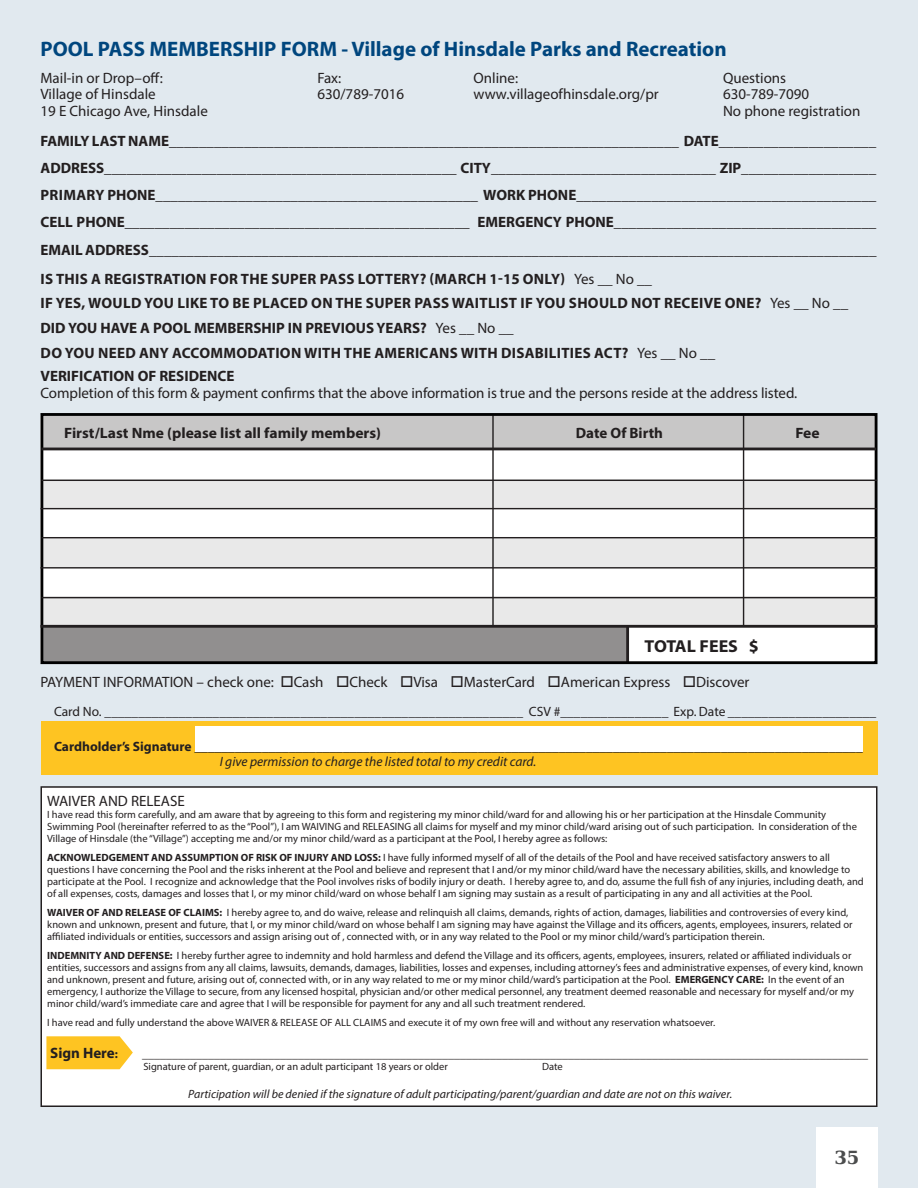
<style>
.page{position:relative;width:918px;height:1188px;background:#e1e9ef}
.page>*{position:absolute;margin:0;border:0;box-sizing:border-box;transform-origin:0 0}
.t1{font:700 21px "Myriad Pro";color:#00467e}
.t2{font:700 18px "DejaVu Serif";color:#4b4c4d}
.t3{font:700 17.4px "Myriad Pro";color:#231f20;scale:1.04 1}
.Body_Text{font:700 15px "Myriad Pro";color:#231f20}
.Body_Text-2{font:15px "Myriad Pro";color:#231f20}
.Body_Text-3{font:700 15px "Myriad Pro";letter-spacing:.02em;color:#231f20}
.Body_Text-4{font:700 15px "Myriad Pro";color:#231f20;scale:1.04 1}
.Body_Text-5{font:13.5px "Myriad Pro";color:#231f20}
.Body_Text-6{font:italic 13.5px "Myriad Pro";color:#231f20}
.Body_Text-7{font:12px "Myriad Pro";color:#231f20}
.Body_Text-8{font:italic 12px "Myriad Pro";color:#231f20}
.Body_Text-9{font:10.5px/12px "Myriad Pro";color:#231f20}
.s1{font-weight:400}
.s2{font-weight:700}
.s3{font-size:12px}
</style>
<div class="page">
<div style="left:816px;top:1127px;width:62px;height:61px;background:#fff"></div>
<div style="left:41px;top:721px;width:837px;height:54px;background:#fec422"></div>
<div style="left:195px;top:727px;width:668px;height:25px;background:#fff"></div>
<div style="left:41px;top:787px;width:836px;height:319px;background:#fff"></div>
<div style="left:40px;top:786px;width:838px;height:321px;border:2px solid #231f20"></div>
<div style="left:40px;top:415px;width:836px;height:247px;background:#fff"></div>
<div style="left:41px;top:415px;width:834px;height:33px;background:#c8c7c7"></div>
<div style="left:41px;top:626px;width:587px;height:36px;background:#918f8f"></div>
<hr style="left:626px;top:626px;width:3px;height:36px;background:#231f20">
<hr style="left:743px;top:415px;width:1px;height:211px;background:#231f20">
<hr style="left:492px;top:415px;width:2px;height:211px;background:#231f20">
<div style="left:40px;top:413px;width:837px;height:251px;border:3px solid #000"></div>
<div style="left:41px;top:479px;width:836px;height:30px;background:#e9e9e9"></div>
<div style="left:41px;top:538px;width:836px;height:30px;background:#e9e9e9"></div>
<svg style="left:41px;top:596px;width:836px;height:29px;background:#e3e3e3"></svg>
<hr style="left:40px;top:508px;width:837px;height:1px;background:#231f20">
<hr style="left:40px;top:567px;width:837px;height:2px;background:#231f20">
<hr style="left:42px;top:537px;width:835px;height:1px;background:#231f20">
<hr style="left:42px;top:597px;width:835px;height:1px;background:#231f20">
<hr style="left:42px;top:480px;width:835px;height:1px;background:#231f20">
<hr style="left:41px;top:448px;width:835px;height:2px;background:#231f20">
<hr style="left:40px;top:625px;width:838px;height:3px;background:#231f20">
<svg style="left:46px;top:1036px;width:87px;height:33px;background:#fec936"></svg>
<p class="t1" style="left:40px;top:35px;width:688px">POOL PASS MEMBERSHIP FORM - Village of Hinsdale Parks and Recreation</p>
<p class="Body_Text-2" style="left:40px;top:68px;width:124px">Mail-in or Drop–off:</p>
<p class="Body_Text-2" style="left:40px;top:85px;width:117px">Village of Hinsdale</p>
<p class="Body_Text-2" style="left:40px;top:101px;width:169px">19 E Chicago Ave, Hinsdale</p>
<p class="Body_Text-2" style="left:317px;top:68px;width:25px">Fax:</p>
<p class="Body_Text-2" style="left:317px;top:85px;width:88px">630/789-7016</p>
<p class="Body_Text-2" style="left:473px;top:68px;width:46px">Online:</p>
<p class="Body_Text-2" style="left:473px;top:85px;width:187px">www.villageofhinsdale.org/pr</p>
<p class="Body_Text-2" style="left:723px;top:68px;width:65px">Questions</p>
<p class="Body_Text-2" style="left:723px;top:85px;width:88px">630-789-7090</p>
<p class="Body_Text-2" style="left:723px;top:101px;width:139px">No phone registration</p>
<p class="Body_Text" style="left:40px;top:131px;width:837px">FAMILY LAST NAME____________________________________________________________________ DATE_____________________</p>
<p class="Body_Text" style="left:40px;top:158px;width:837px">ADDRESS_______________________________________________ CITY______________________________ ZIP__________________</p>
<p class="Body_Text" style="left:41px;top:185px;width:837px">PRIMARY PHONE___________________________________________ WORK PHONE________________________________________</p>
<p class="Body_Text" style="left:40px;top:213px;width:837px">CELL PHONE______________________________________________ EMERGENCY PHONE___________________________________</p>
<p class="Body_Text" style="left:40px;top:240px;width:838px">EMAIL ADDRESS_________________________________________________________________________________________________</p>
<p class="Body_Text-3" style="left:41px;top:269px;width:613px">IS THIS A REGISTRATION FOR THE SUPER PASS LOTTERY? (MARCH 1-15 ONLY) <span class="s1">Yes __ No __</span></p>
<p class="Body_Text-3" style="left:41px;top:294px;width:809px">IF YES, WOULD YOU LIKE TO BE PLACED ON THE SUPER PASS WAITLIST IF YOU SHOULD NOT RECEIVE ONE? <span class="s1">Yes __ No __</span></p>
<p class="Body_Text" style="left:40px;top:318px;width:475px">DID YOU HAVE A POOL MEMBERSHIP IN PREVIOUS YEARS? <span class="s1">Yes __ No __</span></p>
<p class="Body_Text-3" style="left:41px;top:343px;width:676px">DO YOU NEED ANY ACCOMMODATION WITH THE AMERICANS WITH DISABILITIES ACT? <span class="s1">Yes __ No __</span></p>
<p class="Body_Text" style="left:40px;top:366px;width:195px">VERIFICATION OF RESIDENCE</p>
<p class="Body_Text-2" style="left:40px;top:383px;width:758px">Completion of this form &amp; payment confirms that the above information is true and the persons reside at the address listed.</p>
<p class="Body_Text-4" style="left:64px;top:423px;width:306px">First/Last Nme (please list all family members)</p>
<p class="Body_Text" style="left:576px;top:423px;width:89px">Date Of Birth</p>
<p class="Body_Text-4" style="left:795px;top:423px;width:25px">Fee</p>
<p class="t3" style="left:645px;top:635px;width:111px">TOTAL FEES $</p>
<p class="Body_Text-2" style="left:40px;top:673px;width:711px">PAYMENT INFORMATION – check one: □Cash □Check □Visa □MasterCard □American Express □Discover</p>
<p class="Body_Text-5" style="left:54px;top:703px;width:824px">Card No. ______________________________________________________________ CSV #________________ Exp. Date ______________________</p>
<p class="Body_Text-5" style="left:54px;top:738px;width:810px"><span class="s2">Cardholder’s Signature</span> ___________________________________________________________________________________________________</p>
<p class="Body_Text-6" style="left:220px;top:753px;width:318px">I give permission to charge the listed total to my credit card.</p>
<p class="Body_Text-2" style="left:47px;top:792px;width:139px">WAIVER AND RELEASE</p>
<p class="Body_Text-9" style="left:47px;top:809px;width:811px">I have read this form carefully, and am aware that by agreeing to this form and registering my minor child/ward for and allowing his or her participation at the Hinsdale Community<br>Swimming Pool (hereinafter referred to as the “Pool”), I am WAIVING and RELEASING all claims for myself and my minor child/ward arising out of such participation. In consideration of the<br>Village of Hinsdale (the “Village”) accepting me and/or my minor child/ward as a participant at the Pool, I hereby agree as follows:</p>
<p class="Body_Text-9" style="left:47px;top:852px;width:818px"><span class="s2">ACKNOWLEDGEMENT AND ASSUMPTION OF RISK OF INJURY AND LOSS:</span> I have fully informed myself of all of the details of the Pool and have received satisfactory answers to all questions I have concerning the Pool and the risks inherent at the Pool and believe and represent that I and/or my minor child/ward have the necessary abilities, skills, and knowledge to participate at the Pool. I recognize and acknowledge that the Pool involves risks of bodily injury or death. I hereby agree to, and do, assume the full fish of any injuries, including death, and of all expenses, costs, damages and losses that I, or my minor child/ward on whose behalf I am signing may sustain as a result of participating in any and all activities at the Pool.</p>
<p class="Body_Text-9" style="left:47px;top:906px;width:807px"><span class="s2">WAIVER OF AND RELEASE OF CLAIMS:</span> I hereby agree to, and do waive, release and relinquish all claims, demands, rights of action, damages, liabilities and controversies of every kind, known and unknown, present and future, that I, or my minor child/ward on whose behalf I am signing may have against the Village and its officers, agents, employees, insurers, related or affiliated individuals or entities, successors and assign arising out of , connected with, or in any way related to the Pool or my minor child/ward’s participation therein.</p>
<p class="Body_Text-9" style="left:47px;top:949px;width:818px"><span class="s2">INDEMNITY AND DEFENSE:</span> I hereby further agree to indemnity and hold harmless and defend the Village and its officers, agents, employees, insurers, related or affiliated individuals or entities, successors and assigns from any all claims, lawsuits, demands, damages, liabilities, losses and expenses, including attorney’s fees and administrative expenses, of every kind, known and unknown, present and future, arising out of, connected with, or in any way related to me or my minor child/ward’s participation at the Pool. <span class="s2">EMERGENCY CARE:</span> In the event of an emergency, I authorize the Village to secure, from any licensed hospital, physician and/or other medical personnel, any treatment deemed reasonable and necessary for myself and/or my minor child/ward’s immediate care and agree that I will be responsible for payment for any and all such treatment rendered.</p>
<p class="Body_Text-9" style="left:47px;top:1016px;width:670px">I have read and fully understand the above WAIVER &amp; RELEASE OF ALL CLAIMS and execute it of my own free will and without any reservation whatsoever.</p>
<p class="Body_Text" style="left:50px;top:1043px;width:69px">Sign Here<span class="s3">:</span></p>
<p class="Body_Text-7" style="left:142px;top:1046px;width:727px">_________________________________________________________________________________________________________________________</p>
<p class="Body_Text-9" style="left:143px;top:1061px;width:306px">Signature of parent, guardian, or an adult participant 18 years or older</p>
<p class="Body_Text-9" style="left:542px;top:1061px;width:22px">Date</p>
<p class="Body_Text-8" style="left:188px;top:1087px;width:545px">Participation will be denied if the signature of adult participating/parent/guardian and date are not on this waiver.</p>
<h2 class="t2" style="left:834px;top:1142px;width:27px">35</h2>
</div>
